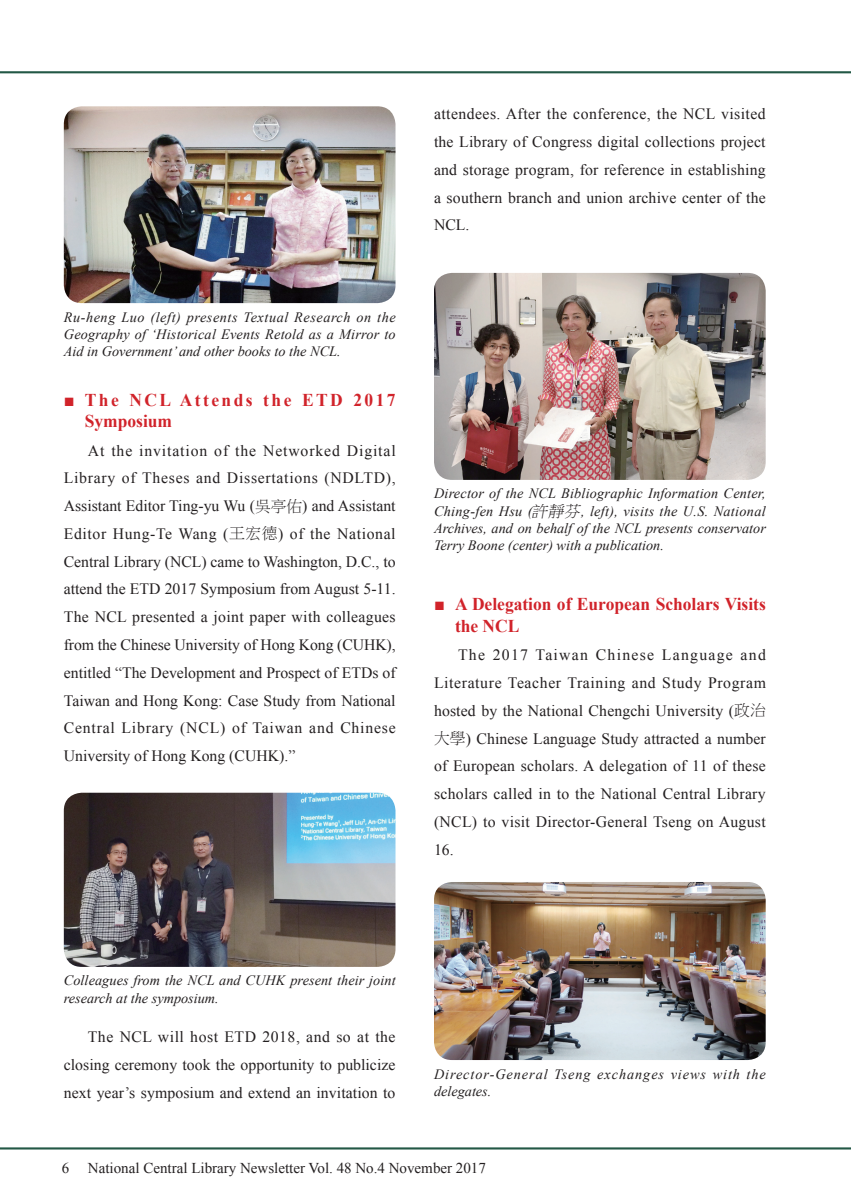
<style>
.page{position:relative;width:851px;height:1191px;background:#fff}
.page>*{position:absolute;margin:0;border:0;box-sizing:border-box;transform-origin:0 0}
.t1{font:700 18px/21.6px "Times New Roman";color:#d1232a}
.t2{font:700 18px/21.6px "Times New Roman";letter-spacing:.14em;color:#d1232a}
.t3{font:15.75px/27.8px "Times New Roman";letter-spacing:.015em;color:#231f20;text-align:justify}
.t4{font:15px "Times New Roman";color:#231f20}
.t5{font:italic 14.25px/17.1px "Times New Roman";letter-spacing:.005em;color:#231f20}
.t6{font:italic 14.25px/17.1px "Times New Roman";letter-spacing:.065em;color:#231f20}
.s1{font-family:"P Ming Li U"}
.s2{font-family:"P Ming Li U";font-size:15.75px}
</style>
<div class="page">
<hr style="left:0;top:71px;width:850px;height:2px;background:#235846">
<hr style="left:0;top:1147px;width:850px;height:2px;background:#235846">
<img style="left:64px;top:106px;width:331px;height:197px">
<img style="left:64px;top:792px;width:331px;height:175px">
<img style="left:434px;top:273px;width:331px;height:207px">
<img style="left:434px;top:882px;width:331px;height:178px">
<p class="t5" style="left:64px;top:308px;width:333px;text-align:justify">Ru-heng Luo (left) presents Textual Research on the Geography of ‘Historical Events Retold as a Mirror to Aid in Government’ and other books to the NCL.</p>
<p class="t2" style="left:85px;top:388px;width:312px;text-indent:-21px">■ The NCL Attends the ETD 2017<br>Symposium</p>
<p class="t3" style="left:64px;top:436px;width:333px;text-indent:24px">At the invitation of the Networked Digital Library of Theses and Dissertations (NDLTD), Assistant Editor Ting-yu Wu (<span class="s1">吳亭佑</span>) and Assistant Editor Hung-Te Wang (<span class="s1">王宏德</span>) of the National Central Library (NCL) came to Washington, D.C., to attend the ETD 2017 Symposium from August 5-11.<br>The NCL presented a joint paper with colleagues from the Chinese University of Hong Kong (CUHK), entitled “The Development and Prospect of ETDs of Taiwan and Hong Kong: Case Study from National Central Library (NCL) of Taiwan and Chinese University of Hong Kong (CUHK).”</p>
<p class="t3" style="left:434px;top:100px;width:333px">attendees. After the conference, the NCL visited the Library of Congress digital collections project and storage program, for reference in establishing a southern branch and union archive center of the NCL.</p>
<p class="t5" style="left:434px;top:484px;width:333px;line-height:17.9px">Director of the NCL Bibliographic Information Center,<br>Ching-fen Hsu (<span class="s2">許靜芬</span>, left), visits the U.S. National</p>
<p class="t5" style="left:434px;top:518px;width:333px;line-height:17.9px">Archives, and on behalf of the NCL presents conservator<br>Terry Boone (center) with a publication.</p>
<p class="t1" style="left:455px;top:593px;width:312px;text-indent:-21px">■ A Delegation of European Scholars Visits the NCL</p>
<p class="t3" style="left:434px;top:641px;width:333px;text-indent:24px">The 2017 Taiwan Chinese Language and Literature Teacher Training and Study Program hosted by the National Chengchi University (<span class="s1">政治大學</span>) Chinese Language Study attracted a number of European scholars. A delegation of 11 of these scholars called in to the National Central Library (NCL) to visit Director-General Tseng on August 16.</p>
<p class="t5" style="left:64px;top:971px;width:333px">Colleagues from the NCL and CUHK present their joint research at the symposium.</p>
<p class="t3" style="left:64px;top:1022px;width:333px;text-indent:24px">The NCL will host ETD 2018, and so at the closing ceremony took the opportunity to publicize next year’s symposium and extend an invitation to</p>
<p class="t6" style="left:434px;top:1064px;width:333px">Director-General Tseng exchanges views with the delegates.</p>
<p class="t4" style="left:62px;top:1157px;width:9px">6</p>
<p class="t4" style="left:88px;top:1157px;width:399px">National Central Library Newsletter Vol. 48 No.4 November 2017</p>
</div>
